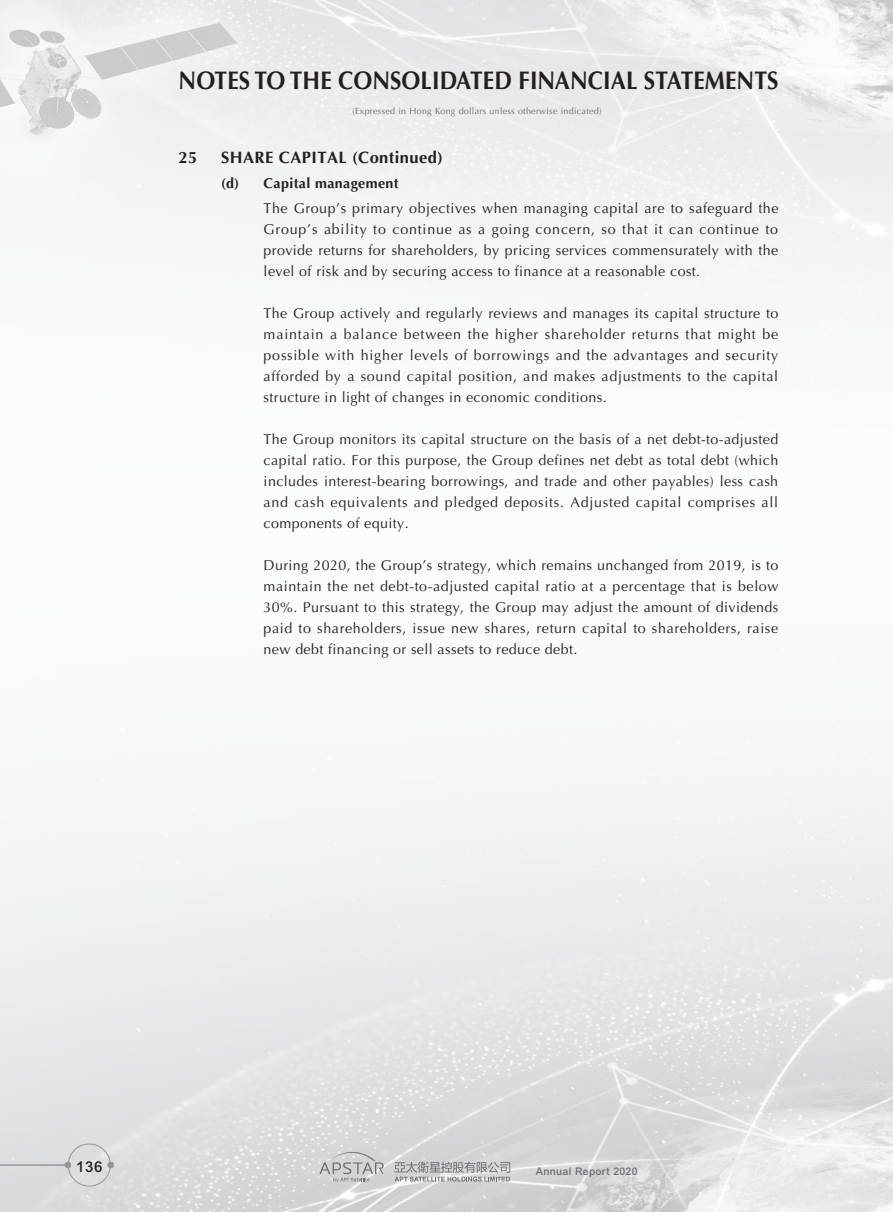
<style>
.page{position:relative;width:893px;height:1212px;background:#fff}
.page>*{position:absolute;margin:0;border:0;box-sizing:border-box;transform-origin:0 0}
.t1{font:700 25.5px "Optima LT Std";letter-spacing:.005em;color:#231f20;scale:.89 1}
._01_H1{font:700 16.5px "Optima LT Std";letter-spacing:.03em;color:#231f20}
.t2{font:500 15px "Arial MT Std";color:#231f20}
._00_txt{font:14.25px/21px "Optima LT Std";letter-spacing:.03em;color:#231f20;text-align:justify}
._02_H2{font:700 14.25px "Optima LT Std";letter-spacing:.03em;color:#231f20}
.t3{font:500 10.5px "Arial MT Std";letter-spacing:.03em;color:#6c6d70}
.t4{font:9px "Optima LT Std";letter-spacing:.03em;color:#6c6d70}
</style>
<div class="page">
<img style="left:0;top:0;width:892px;height:1212px">
<svg style="left:319px;top:1151px;width:65px;height:31px;background:#c5c6c7"></svg>
<svg style="left:394px;top:1161px;width:116px;height:20px;background:#bababc"></svg>
<div style="left:68px;top:1143px;width:43px;height:43px;border:1px solid #939598;border-radius:50%"></div>
<svg style="left:65px;top:1162px;width:6px;height:6px"></svg>
<svg style="left:108px;top:1162px;width:6px;height:6px"></svg>
<hr style="left:0;top:1165px;width:67px;height:1px;background:#939598">
<h1 class="t1" style="left:179px;top:66px;width:675px">NOTES TO THE CONSOLIDATED FINANCIAL STATEMENTS</h1>
<p class="t4" style="left:352px;top:105px;width:251px">(Expressed in Hong Kong dollars unless otherwise indicated)</p>
<p class="_01_H1" style="left:179px;top:147px;width:20px">25</p>
<p class="_01_H1" style="left:221px;top:147px;width:223px">SHARE CAPITAL (Continued)</p>
<p class="_02_H2" style="left:221px;top:175px;width:179px">(d) Capital management</p>
<p class="_00_txt" style="left:264px;top:198px;width:516px">The Group’s primary objectives when managing capital are to safeguard the Group’s ability to continue as a going concern, so that it can continue to provide returns for shareholders, by pricing services commensurately with the level of risk and by securing access to finance at a reasonable cost.</p>
<p class="_00_txt" style="left:264px;top:303px;width:516px">The Group actively and regularly reviews and manages its capital structure to maintain a balance between the higher shareholder returns that might be possible with higher levels of borrowings and the advantages and security afforded by a sound capital position, and makes adjustments to the capital structure in light of changes in economic conditions.</p>
<p class="_00_txt" style="left:264px;top:429px;width:516px">The Group monitors its capital structure on the basis of a net debt-to-adjusted capital ratio. For this purpose, the Group defines net debt as total debt (which includes interest-bearing borrowings, and trade and other payables) less cash and cash equivalents and pledged deposits. Adjusted capital comprises all components of equity.</p>
<p class="_00_txt" style="left:264px;top:555px;width:516px">During 2020, the Group’s strategy, which remains unchanged from 2019, is to maintain the net debt-to-adjusted capital ratio at a percentage that is below 30%. Pursuant to this strategy, the Group may adjust the amount of dividends paid to shareholders, issue new shares, return capital to shareholders, raise new debt financing or sell assets to reduce debt.</p>
<p class="t2" style="left:76px;top:1157px;width:28px">136</p>
<p class="t3" style="left:536px;top:1165px;width:103px">Annual Report 2020</p>
</div>
